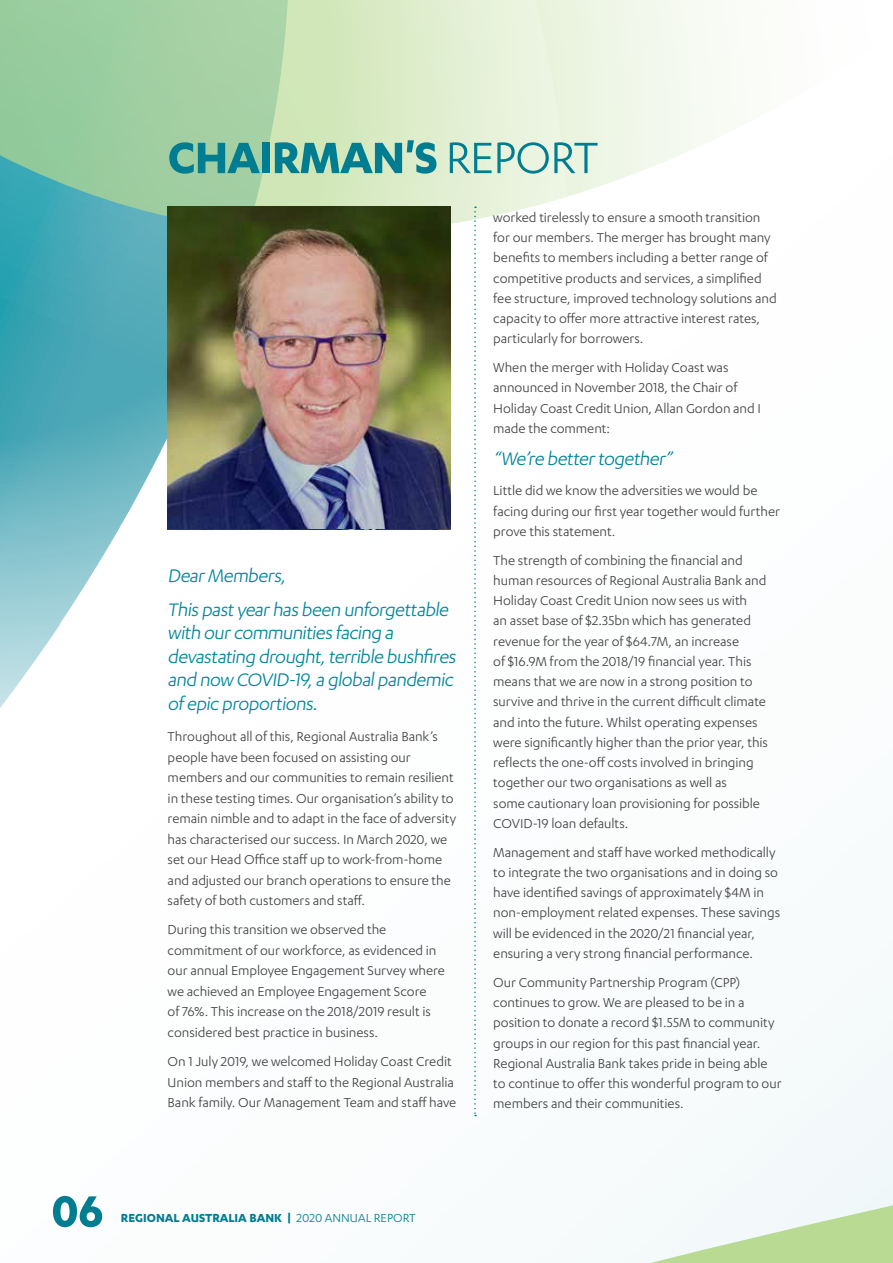
<style>
.page{position:relative;width:893px;height:1263px;background:#fff}
.page>*{position:absolute;margin:0;border:0;box-sizing:border-box;transform-origin:0 0}
.t1{font:700 51px "Karbon";letter-spacing:-.02em;color:#007d91}
.t2{font:21px/23.5px "Karbon";color:#00869a}
.t3{font:15px/20.2px "Karbon";letter-spacing:-.005em;color:#414042}
.t4{font:700 13.5px "Karbon";color:#007d91}
.s1{font-weight:400}
</style>
<div class="page">
<svg style="left:623px;top:1020px;width:270px;height:243px;fill:#f5fafb"></svg>
<svg style="left:571px;top:0;width:156px;height:196px;fill:#f2f8ec"></svg>
<svg style="left:304px;top:0;width:267px;height:427px"></svg>
<svg style="left:0;top:0;width:304px;height:708px"></svg>
<svg style="left:474px;top:206px;width:2px;height:910px"></svg>
<img style="left:168px;top:206px;width:282px;height:322px">
<h1 class="t1" style="left:168px;top:129px;width:432px">CHAIRMAN'S <span class="s1">REPORT</span></h1>
<h2 class="t2" style="left:168px;top:557px;width:285px;line-height:34.2px">DearMembers,<br>This pastyearhas been unforgettable</h2>
<h2 class="t2" style="left:168px;top:620px;width:293px">with ourcommunities facing a devastating drought,terrible bushfires and now COVID-19,a globalpandemic of epic proportions.</h2>
<p class="t3" style="left:168px;top:726px;width:290px">Throughout all of this, Regional Australia Bank’s people have been focused on assisting our members and our communities to remain resilient in these testing times. Our organisation’s ability to remain nimble and to adapt in the face of adversity has characterised our success. In March 2020, we set our Head Office staff up to work-from-home and adjusted our branch operations to ensure the safety of both customers and staff.</p>
<p class="t3" style="left:168px;top:919px;width:279px">During this transition we observed the commitment of our workforce, as evidenced in our annual Employee Engagement Survey where we achieved an Employee Engagement Score<br>of 76%. This increase on the 2018/2019 result is considered best practice in business.</p>
<p class="t3" style="left:168px;top:1051px;width:290px">On 1 July 2019, we welcomed Holiday Coast Credit<br>Union members and staff to the Regional Australia<br>Bank family. Our Management Team and staff have</p>
<p class="t3" style="left:493px;top:207px;width:285px">worked tirelessly to ensure a smooth transition for our members. The merger has brought many benefits to members including a better range of competitive products and services, a simplified fee structure, improved technology solutions and capacity to offer more attractive interest rates, particularly for borrowers.</p>
<p class="t3" style="left:493px;top:357px;width:269px">When the merger with Holiday Coast was announced in November 2018, the Chair of Holiday Coast Credit Union, Allan Gordon and I made the comment:</p>
<h2 class="t2" style="left:493px;top:446px;width:184px">“We’re bettertogether”</h2>
<p class="t3" style="left:493px;top:480px;width:288px">Little did we know the adversities we would be facing during our first year together would further prove this statement.</p>
<p class="t3" style="left:493px;top:550px;width:276px">The strength of combining the financial and human resources of Regional Australia Bank and Holiday Coast Credit Union now sees us with<br>an asset base of $2.35bn which has generated revenue for the year of $64.7M, an increase<br>of $16.9M from the 2018/19 financial year. This means that we are now in a strong position to survive and thrive in the current difficult climate and into the future. Whilst operating expenses were significantly higher than the prior year, this reflects the one-off costs involved in bringing together our two organisations as well as<br>some cautionary loan provisioning for possible COVID-19 loan defaults.</p>
<p class="t3" style="left:493px;top:842px;width:288px">Management and staff have worked methodically to integrate the two organisations and in doing so have identified savings of approximately $4M in non-employment related expenses. These savings will be evidenced in the 2020/21 financial year, ensuring a very strong financial performance.</p>
<p class="t3" style="left:493px;top:972px;width:290px">Our Community Partnership Program (CPP) continues to grow. We are pleased to be in a position to donate a record $1.55M to community groups in our region for this past financial year.<br>Regional Australia Bank takes pride in being able to continue to offer this wonderful program to our members and their communities.</p>
<h1 class="t1" style="left:52px;top:1182px;width:53px">06</h1>
<p class="t4" style="left:121px;top:1210px;width:296px">REGIONAL AUSTRALIA BANK | <span class="s1">2020 ANNUAL REPORT</span></p>
</div>
